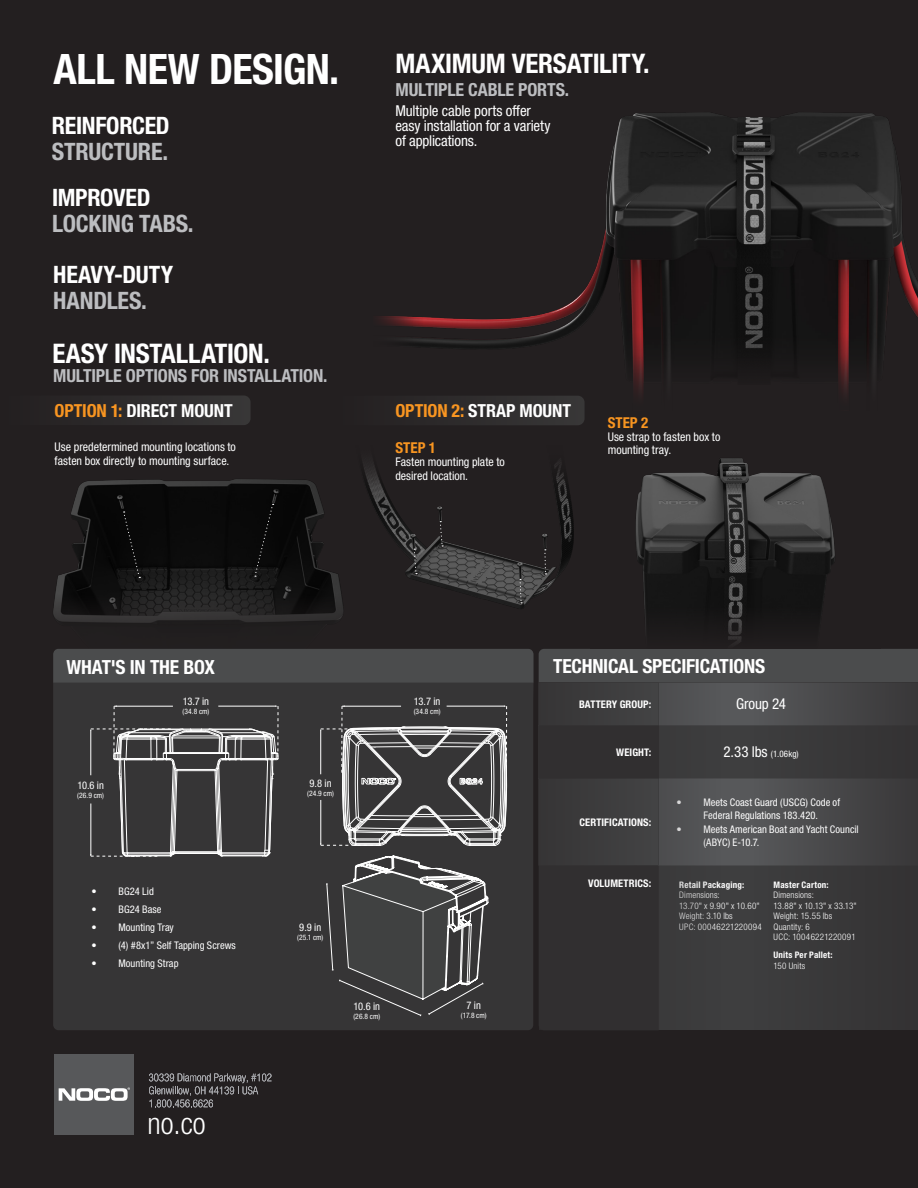
<style>
.page{position:relative;width:918px;height:1188px;background:#231f20}
.page>*{position:absolute;margin:0;border:0;box-sizing:border-box;transform-origin:0 0}
.t1{font:700 condensed 42px "Helvetica Neue LTW1 G";letter-spacing:-.015em;color:#fff}
.t2{font:300 condensed 30px "Helvetica Neue LT Std";color:#fff}
.t3{font:700 condensed 27px "Helvetica Neue LTW1 G";letter-spacing:-.01em;color:#fff}
.t4{font:700 condensed 24px "Helvetica Neue LTW1 G";letter-spacing:-.01em;color:#bcbdc0}
.t5{font:700 condensed 24px "Helvetica Neue LTW1 G";letter-spacing:-.015em;color:#fff}
.t6{font:700 condensed 19.5px "Helvetica Neue LTW1 G";letter-spacing:-.015em;color:#fff}
.t7{font:700 condensed 18px "Helvetica Neue LTW1 G";letter-spacing:-.01em;color:#bcbdc0}
.t8{font:700 condensed 18px "Helvetica Neue LTW1 G";letter-spacing:-.01em;color:#fff}
.t9{font:condensed 15px/15px "Helvetica Neue LTW1 G";letter-spacing:-.01em;color:#fff}
.t10{font:700 condensed 15px "Helvetica Neue LTW1 G";color:#f89521}
.t11{font:condensed 12px/13.5px "Helvetica Neue LTW1 G";color:#fff}
.t12{font:condensed 10.5px/13.5px "Helvetica Neue LTW1 G";letter-spacing:.005em;color:#fff;text-align:center}
.t13{font:700 condensed 10.5px "Helvetica Neue LTW1 G";letter-spacing:.01em;color:#fff}
.t14{font:300 condensed 9px/10.5px "Helvetica Neue LTW1 G";letter-spacing:.02em;color:#fff}
.t15{font:700 condensed 9px "Helvetica Neue LTW1 G";letter-spacing:.02em;color:#fff}
.t16{font:condensed 9px "Helvetica Neue LTW1 G";color:#fff}
.t17{font:condensed 7.5px "Helvetica Neue LTW1 G";color:#fff}
.s1{color:#f89521}
.s2{font-size:15px}
</style>
<div class="page">
<img style="left:375px;top:508px;width:199px;height:97px">
<img style="left:636px;top:458px;width:199px;height:147px">
<img style="left:423px;top:113px;width:495px;height:236px">
<svg style="left:149px;top:1074px;width:122px;height:33px"></svg>
<div style="left:54px;top:1054px;width:79px;height:80px;background:#57585a"></div>
<svg style="left:59px;top:1087px;width:71px;height:14px"></svg>
<div style="left:659px;top:866px;width:259px;height:164px;background:#3e3e3f"></div>
<div style="left:659px;top:725px;width:259px;height:53px;background:#3e3e3f"></div>
<div style="left:659px;top:683px;width:259px;height:42px;background:#57585a"></div>
<div style="left:659px;top:778px;width:259px;height:88px;background:#57585a"></div>
<svg style="left:754px;top:683px;width:164px;height:347px"></svg>
<div style="left:53px;top:683px;width:481px;height:347px;background:#363536"></div>
<div style="left:110px;top:395px;width:141px;height:30px;background:#323030"></div>
<img style="left:55px;top:479px;width:286px;height:115px">
<svg style="left:53px;top:594px;width:329px;height:29px"></svg>
<svg style="left:558px;top:333px;width:360px;height:62px"></svg>
<div style="left:53px;top:649px;width:865px;height:34px;background:#4b4c4d"></div>
<svg style="left:539px;top:683px;width:181px;height:347px"></svg>
<svg style="left:123px;top:511px;width:17px;height:67px"></svg>
<svg style="left:254px;top:504px;width:20px;height:73px"></svg>
<div style="left:444px;top:396px;width:141px;height:29px;background:#323031"></div>
<svg style="left:326px;top:855px;width:162px;height:162px"></svg>
<svg style="left:320px;top:706px;width:187px;height:140px"></svg>
<hr style="left:342px;top:706px;width:59px;height:1px;background:#fff">
<svg style="left:90px;top:706px;width:189px;height:151px"></svg>
<hr style="left:114px;top:706px;width:59px;height:1px;background:#fff">
<svg style="left:439px;top:521px;width:4px;height:26px"></svg>
<svg style="left:413px;top:549px;width:4px;height:25px"></svg>
<svg style="left:519px;top:579px;width:3px;height:24px"></svg>
<svg style="left:544px;top:549px;width:3px;height:25px"></svg>
<h1 class="t1" style="left:53px;top:44px;width:287px">ALL NEW DESIGN.</h1>
<h3 class="t5" style="left:52px;top:111px;width:119px">REINFORCED</h3>
<h3 class="t4" style="left:52px;top:137px;width:118px">STRUCTURE.</h3>
<h3 class="t5" style="left:52px;top:184px;width:100px">IMPROVED</h3>
<h3 class="t4" style="left:52px;top:209px;width:143px">LOCKING TABS.</h3>
<h3 class="t5" style="left:53px;top:260px;width:121px">HEAVY-DUTY</h3>
<h3 class="t4" style="left:53px;top:286px;width:95px">HANDLES.</h3>
<h3 class="t3" style="left:52px;top:338px;width:219px">EASY INSTALLATION.</h3>
<h3 class="t7" style="left:53px;top:365px;width:276px">MULTIPLE OPTIONS FOR INSTALLATION.</h3>
<h3 class="t3" style="left:396px;top:48px;width:256px">MAXIMUM VERSATILITY.</h3>
<h3 class="t7" style="left:396px;top:79px;width:175px">MULTIPLE CABLE PORTS.</h3>
<h3 class="t9" style="left:395px;top:103px;width:157px">Multiple cable ports offer easy installation for a variety of applications.</h3>
<h3 class="t8" style="left:55px;top:400px;width:180px"><span class="s1">OPTION 1:</span> DIRECT MOUNT</h3>
<p class="t11" style="left:55px;top:440px;width:183px">Use predetermined mounting locations to fasten box directly to mounting surface.</p>
<h3 class="t10" style="left:395px;top:439px;width:42px">STEP 1</h3>
<h3 class="t8" style="left:395px;top:400px;width:177px"><span class="s1">OPTION 2:</span> STRAP MOUNT</h3>
<p class="t11" style="left:395px;top:455px;width:111px">Fasten mounting plate to desired location.</p>
<h3 class="t10" style="left:608px;top:413px;width:42px">STEP 2</h3>
<p class="t11" style="left:608px;top:430px;width:114px">Use strap to fasten box to mounting tray.</p>
<h3 class="t6" style="left:66px;top:655px;width:150px">WHAT'S IN THE BOX</h3>
<p class="t12" style="left:77px;top:779px;width:28px">10.6 in</p>
<p class="t17" style="left:77px;top:791px;width:28px">(26.9 cm)</p>
<p class="t12" style="left:183px;top:695px;width:28px">13.7 in</p>
<p class="t17" style="left:183px;top:707px;width:28px">(34.8 cm)</p>
<p class="t12" style="left:91px;top:884px;width:64px">• BG24 Lid</p>
<p class="t12" style="left:91px;top:902px;width:72px">• BG24 Base</p>
<p class="t12" style="left:91px;top:920px;width:84px">• Mounting Tray</p>
<p class="t12" style="left:91px;top:938px;width:146px">• (4) #8x1” Self Tapping Screws</p>
<p class="t12" style="left:91px;top:956px;width:89px">• Mounting Strap</p>
<h2 class="t2" style="left:147px;top:1107px;width:60px">no.co</h2>
<p class="t12" style="left:310px;top:777px;width:23px">9.8 in</p>
<p class="t17" style="left:307px;top:789px;width:28px">(24.9 cm)</p>
<p class="t12" style="left:414px;top:695px;width:28px">13.7 in</p>
<p class="t17" style="left:414px;top:707px;width:28px">(34.8 cm)</p>
<p class="t12" style="left:299px;top:921px;width:23px">9.9 in</p>
<p class="t17" style="left:297px;top:933px;width:28px">(25.1 cm)</p>
<p class="t12" style="left:353px;top:1000px;width:28px">10.6 in</p>
<p class="t17" style="left:353px;top:1012px;width:28px">(26.8 cm)</p>
<p class="t12" style="left:467px;top:998px;width:16px">7 in</p>
<p class="t17" style="left:461px;top:1011px;width:27px">(17.8 cm)</p>
<h3 class="t6" style="left:553px;top:654px;width:214px">TECHNICAL SPECIFICATIONS</h3>
<p class="t13" style="left:579px;top:698px;width:74px">BATTERY GROUP:</p>
<h3 class="t9" style="left:736px;top:697px;width:51px">Group 24</h3>
<p class="t13" style="left:616px;top:746px;width:36px">WEIGHT:</p>
<p class="t16" style="left:723px;top:749px;width:77px"><span class="s2">2.33 lbs</span> (1.06kg)</p>
<p class="t13" style="left:580px;top:816px;width:73px">CERTIFICATIONS:</p>
<p class="t12" style="left:676px;top:795px;width:165px">• Meets Coast Guard (USCG) Code of<br>Federal Regulations 183.420.</p>
<p class="t12" style="left:703px;top:822px;width:157px;text-align:left;text-indent:-27px">• Meets American Boat and Yacht Council (ABYC) E-10.7.</p>
<p class="t13" style="left:588px;top:877px;width:65px">VOLUMETRICS:</p>
<p class="t15" style="left:679px;top:879px;width:66px">Retail Packaging:</p>
<p class="t14" style="left:679px;top:890px;width:84px">Dimensions:<br>13.70" x 9.90" x 10.60"<br>Weight: 3.10 lbs<br>UPC: 00046221220094</p>
<p class="t15" style="left:774px;top:879px;width:57px">Master Carton:</p>
<p class="t14" style="left:774px;top:890px;width:85px">Dimensions:<br>13.88" x 10.13" x 33.13"<br>Weight: 15.55 lbs<br>Quantity: 6<br>UCC: 10046221220091</p>
<p class="t15" style="left:774px;top:950px;width:61px">Units Per Pallet:</p>
<p class="t14" style="left:774px;top:960px;width:33px">150 Units</p>
</div>
